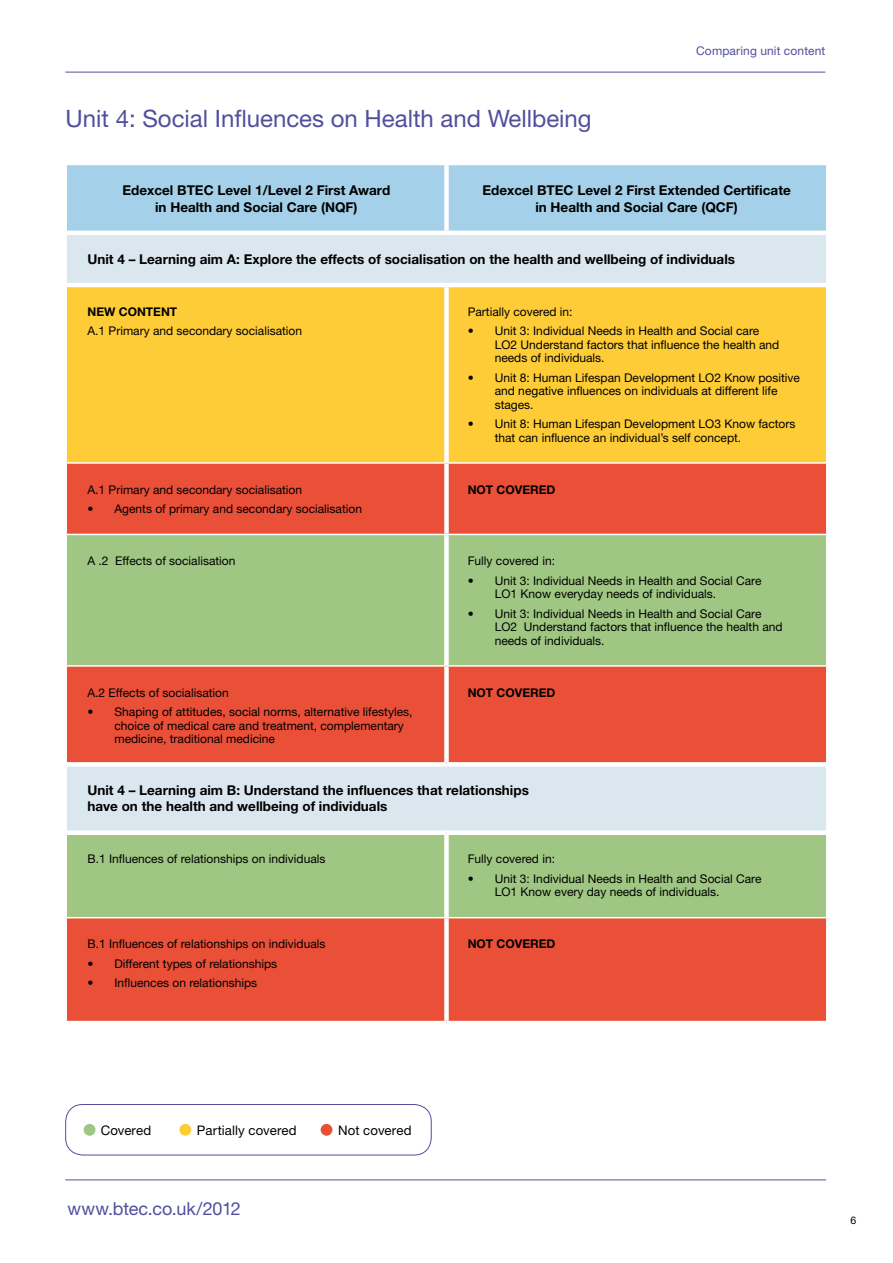
<style>
.page{position:relative;width:893px;height:1263px;background:#fff}
.page>*{position:absolute;margin:0;border:0;box-sizing:border-box;transform-origin:0 0}
.t1{font:24px "Helvetica Neue LT Std";color:#524e9c}
.t2{font:18px "Helvetica Neue";letter-spacing:-.005em;color:#524e9c}
.t3{font:700 13.5px/16.2px "Helvetica Neue LT Std";color:#000;text-align:center}
.t4{font:13.2px "Helvetica Neue";letter-spacing:.01em;color:#000}
.t5{font:12px/13.5px "Helvetica Neue";color:#000}
.t6{font:700 12px "Helvetica Neue";color:#000}
.t7{font:12px "Helvetica Neue";letter-spacing:.015em;color:#524e9c}
.t8{font:10.5px "Helvetica Neue LT Std";color:#000}
</style>
<div class="page">
<hr style="left:65px;top:72px;width:760px;height:1px;background:#524e9c">
<hr style="left:65px;top:1179px;width:761px;height:1px;background:#524e9c">
<div style="left:65px;top:1104px;width:366px;height:51px;border:1px solid #524e9c;border-radius:17px"></div>
<div style="left:84px;top:1124px;width:11px;height:12px;background:#9fc783;border-radius:50%"></div>
<div style="left:321px;top:1124px;width:11px;height:12px;background:#ea4f38;border-radius:50%"></div>
<div style="left:179px;top:1124px;width:12px;height:12px;background:#fecc36;border-radius:50%"></div>
<div style="left:67px;top:165px;width:759px;height:66px;background:#a4d0e9"></div>
<div style="left:66px;top:233px;width:761px;height:52px;background:#dbe7ee"></div>
<div style="left:67px;top:287px;width:759px;height:175px;background:#fecc36"></div>
<div style="left:67px;top:464px;width:759px;height:70px;background:#ea4f38"></div>
<div style="left:66px;top:534px;width:380px;height:132px;background:#9fc783"></div>
<div style="left:446px;top:534px;width:381px;height:132px;background:#9fc783"></div>
<div style="left:67px;top:667px;width:759px;height:95px;background:#ea4f38"></div>
<div style="left:66px;top:764px;width:761px;height:69px;background:#dbe7ee"></div>
<div style="left:67px;top:835px;width:759px;height:82px;background:#9fc783"></div>
<div style="left:67px;top:918px;width:759px;height:103px;background:#ea4f38"></div>
<hr style="left:65px;top:283px;width:381px;height:4px;background:#fff">
<hr style="left:446px;top:283px;width:380px;height:4px;background:#fff">
<div style="left:65px;top:830px;width:381px;height:5px;background:#fff"></div>
<div style="left:446px;top:830px;width:380px;height:5px;background:#fff"></div>
<hr style="left:65px;top:535px;width:2px;height:130px;background:#fff">
<hr style="left:65px;top:665px;width:381px;height:2px;background:#fff">
<div style="left:444px;top:287px;width:5px;height:175px;background:#fff"></div>
<div style="left:444px;top:535px;width:5px;height:130px;background:#fff"></div>
<div style="left:444px;top:835px;width:5px;height:82px;background:#fff"></div>
<hr style="left:826px;top:535px;width:1px;height:130px;background:#fff">
<div style="left:444px;top:464px;width:5px;height:70px;background:#fff"></div>
<div style="left:444px;top:667px;width:5px;height:95px;background:#fff"></div>
<div style="left:444px;top:918px;width:5px;height:103px;background:#fff"></div>
<hr style="left:446px;top:665px;width:381px;height:2px;background:#fff">
<hr style="left:65px;top:534px;width:381px;height:1px;background:#fff">
<hr style="left:446px;top:534px;width:381px;height:1px;background:#fff">
<hr style="left:65px;top:233px;width:2px;height:50px;background:#fff">
<hr style="left:65px;top:764px;width:2px;height:66px;background:#fff">
<div style="left:444px;top:165px;width:5px;height:66px;background:#fff"></div>
<hr style="left:826px;top:233px;width:1px;height:52px;background:#fff">
<hr style="left:826px;top:767px;width:1px;height:66px;background:#fff">
<hr style="left:67px;top:231px;width:379px;height:4px;background:#fff">
<hr style="left:446px;top:231px;width:380px;height:4px;background:#fff">
<div style="left:67px;top:762px;width:379px;height:5px;background:#fff"></div>
<div style="left:446px;top:762px;width:381px;height:5px;background:#fff"></div>
<h1 class="t1" style="left:65px;top:104px;width:528px">Unit 4: Social Influences on Health and Wellbeing</h1>
<p class="t7" style="left:696px;top:44px;width:131px">Comparing unit content</p>
<p class="t3" style="left:122px;top:182px;width:269px">Edexcel BTEC Level 1/Level 2 First Award in Health and Social Care (NQF)</p>
<p class="t3" style="left:482px;top:182px;width:310px">Edexcel BTEC Level 2 First Extended Certificate in Health and Social Care (QCF)</p>
<p class="t3" style="left:87px;top:251px;width:649px">Unit 4 – Learning aim A: Explore the effects of socialisation on the health and wellbeing of individuals</p>
<p class="t6" style="left:87px;top:304px;width:91px">NEW CONTENT</p>
<p class="t5" style="left:87px;top:324px;width:216px">A.1 Primary and secondary socialisation</p>
<p class="t5" style="left:87px;top:482px;width:216px">A.1 Primary and secondary socialisation</p>
<p class="t5" style="left:87px;top:502px;width:276px">• Agents of primary and secondary socialisation</p>
<p class="t5" style="left:468px;top:304px;width:106px">Partially covered in:</p>
<p class="t5" style="left:495px;top:324px;width:286px;text-indent:-27px">• Unit 3: Individual Needs in Health and Social care<br>LO2 Understand factors that influence the health and needs of individuals.</p>
<p class="t5" style="left:495px;top:370px;width:307px;text-indent:-27px">• Unit 8: Human Lifespan Development LO2 Know positive and negative influences on individuals at different life stages.</p>
<p class="t5" style="left:495px;top:417px;width:302px;text-indent:-27px">• Unit 8: Human Lifespan Development LO3 Know factors that can influence an individual’s self concept.</p>
<p class="t6" style="left:468px;top:482px;width:89px">NOT COVERED</p>
<p class="t5" style="left:87px;top:554px;width:150px">A .2 Effects of socialisation</p>
<p class="t5" style="left:468px;top:554px;width:89px">Fully covered in:</p>
<p class="t5" style="left:495px;top:573px;width:268px;text-indent:-27px">• Unit 3: Individual Needs in Health and Social Care<br>LO1 Know everyday needs of individuals.</p>
<p class="t5" style="left:495px;top:606px;width:289px;text-indent:-27px">• Unit 3: Individual Needs in Health and Social Care<br>LO2 Understand factors that influence the health and needs of individuals.</p>
<p class="t5" style="left:87px;top:685px;width:143px">A.2 Effects of socialisation</p>
<p class="t5" style="left:114px;top:705px;width:300px;text-indent:-27px">• Shaping of attitudes, social norms, alternative lifestyles, choice of medical care and treatment, complementary medicine, traditional medicine</p>
<p class="t6" style="left:468px;top:685px;width:89px">NOT COVERED</p>
<p class="t3" style="left:87px;top:782px;width:443px;text-align:left">Unit 4 – Learning aim B: Understand the influences that relationships have on the health and wellbeing of individuals</p>
<p class="t5" style="left:87px;top:852px;width:240px">B.1 Influences of relationships on individuals</p>
<p class="t5" style="left:468px;top:852px;width:89px">Fully covered in:</p>
<p class="t5" style="left:495px;top:872px;width:268px;text-indent:-27px">• Unit 3: Individual Needs in Health and Social Care<br>LO1 Know every day needs of individuals.</p>
<p class="t5" style="left:87px;top:937px;width:240px">B.1 Influences of relationships on individuals</p>
<p class="t5" style="left:87px;top:957px;width:191px">• Different types of relationships</p>
<p class="t5" style="left:87px;top:976px;width:171px">• Influences on relationships</p>
<p class="t6" style="left:468px;top:937px;width:89px">NOT COVERED</p>
<p class="t4" style="left:101px;top:1122px;width:52px">Covered</p>
<p class="t4" style="left:197px;top:1122px;width:101px">Partially covered</p>
<p class="t4" style="left:338px;top:1122px;width:75px">Not covered</p>
<h2 class="t2" style="left:68px;top:1198px;width:175px">www.btec.co.uk/2012</h2>
<p class="t8" style="left:850px;top:1214px;width:7px">6</p>
</div>
